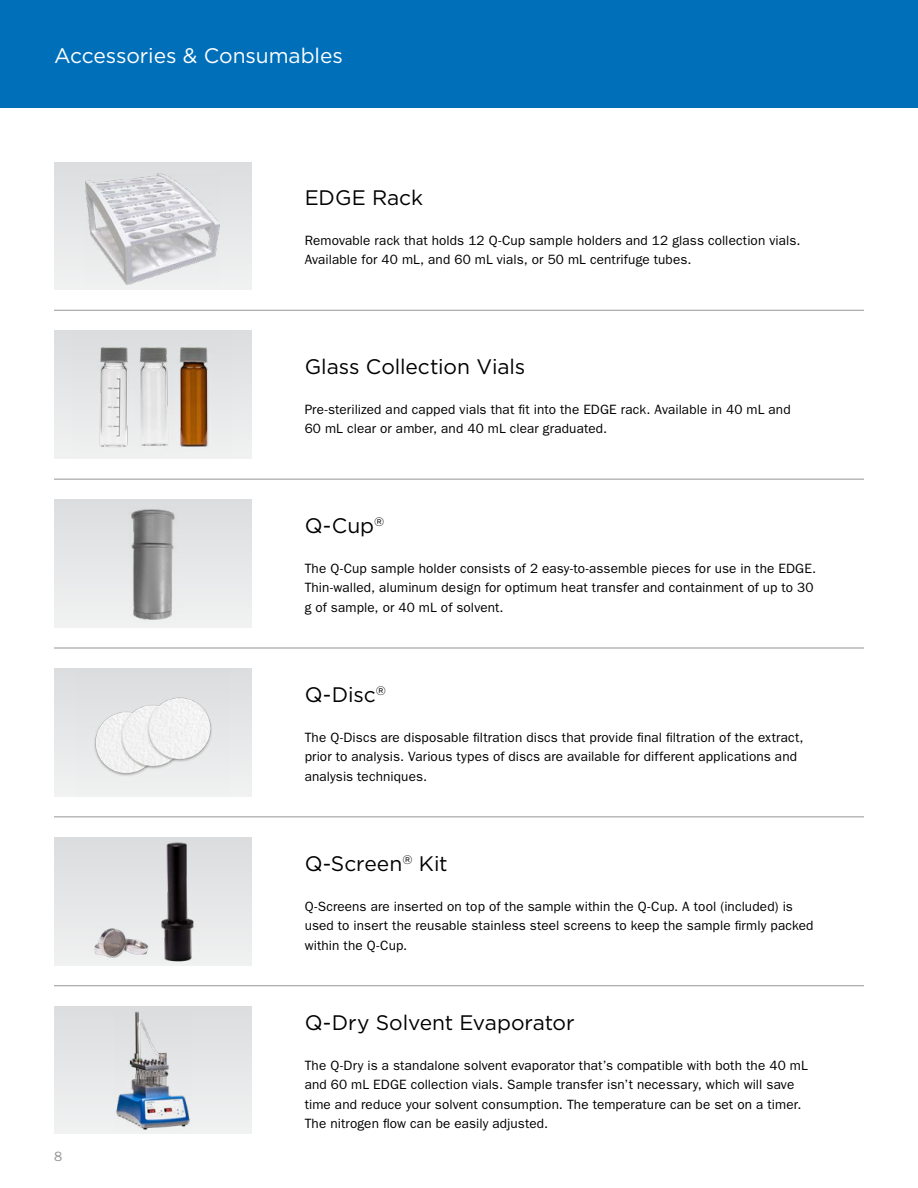
<style>
.page{position:relative;width:918px;height:1188px;background:#fff}
.page>*{position:absolute;margin:0;border:0;box-sizing:border-box;transform-origin:0 0}
.Subject_Subhead{font:21px "Gotham HTF";letter-spacing:-.005em;color:#000}
.Page_Header__blue_ba{font:21px "Gotham HTF";letter-spacing:-.005em;color:#fff}
.Paragraph_Copy{font:13.5px/19.5px "ITC Franklin Gothic Std";letter-spacing:.01em;color:#000}
.t1{font:13.5px "ITC Franklin Gothic Std";color:#939598}
</style>
<div class="page">
<div style="left:54px;top:331px;width:198px;height:128px;background:linear-gradient(to bottom,#dcddde,#f0f1f2)"></div>
<img style="left:74px;top:331px;width:158px;height:116px">
<div style="left:54px;top:500px;width:198px;height:127px;background:#e6e7e8"></div>
<img style="left:128px;top:506px;width:49px;height:114px">
<div style="left:0;top:0;width:918px;height:108px;background:#006fba"></div>
<div style="left:54px;top:669px;width:198px;height:127px;background:linear-gradient(to bottom,#dcddde,#f1f1f2)"></div>
<img style="left:76px;top:669px;width:153px;height:106px">
<img style="left:54px;top:837px;width:198px;height:128px">
<div style="left:54px;top:162px;width:198px;height:128px;background:#e5e6e7"></div>
<img style="left:85px;top:173px;width:135px;height:112px">
<hr style="left:54px;top:310px;width:810px;height:1px;background:#939598">
<hr style="left:54px;top:479px;width:810px;height:1px;background:#939598">
<hr style="left:54px;top:648px;width:810px;height:1px;background:#939598">
<hr style="left:54px;top:816px;width:810px;height:1px;background:#939598">
<div style="left:54px;top:1006px;width:198px;height:128px;background:#e6e7e8"></div>
<img style="left:115px;top:1010px;width:76px;height:120px">
<hr style="left:54px;top:985px;width:810px;height:1px;background:#939598">
<p class="Page_Header__blue_ba" style="left:54px;top:44px;width:290px">Accessories &amp; Consumables</p>
<p class="Subject_Subhead" style="left:305px;top:186px;width:120px">EDGE Rack</p>
<p class="Paragraph_Copy" style="left:305px;top:231px;width:497px">Removable rack that holds 12 Q-Cup sample holders and 12 glass collection vials.<br>Available for 40 mL, and 60 mL vials, or 50 mL centrifuge tubes.</p>
<p class="Subject_Subhead" style="left:305px;top:355px;width:222px">Glass Collection Vials</p>
<p class="Paragraph_Copy" style="left:305px;top:399px;width:488px">Pre-sterilized and capped vials that fit into the EDGE rack. Available in 40 mL and<br>60 mL clear or amber, and 40 mL clear graduated.</p>
<p class="Subject_Subhead" style="left:305px;top:514px;width:81px">Q-Cup<sup>®</sup></p>
<p class="Paragraph_Copy" style="left:305px;top:559px;width:513px">The Q-Cup sample holder consists of 2 easy-to-assemble pieces for use in the EDGE.<br>Thin-walled, aluminum design for optimum heat transfer and containment of up to 30 g of sample, or 40 mL of solvent.</p>
<p class="Subject_Subhead" style="left:305px;top:683px;width:83px">Q-Disc<sup>®</sup></p>
<p class="Paragraph_Copy" style="left:305px;top:727px;width:500px">The Q-Discs are disposable filtration discs that provide final filtration of the extract, prior to analysis. Various types of discs are available for different applications and analysis techniques.</p>
<p class="Subject_Subhead" style="left:305px;top:852px;width:145px">Q-Screen<sup>®</sup> Kit</p>
<p class="Paragraph_Copy" style="left:305px;top:896px;width:510px">Q-Screens are inserted on top of the sample within the Q-Cup. A tool (included) is used to insert the reusable stainless steel screens to keep the sample firmly packed within the Q-Cup.</p>
<p class="t1" style="left:54px;top:1149px;width:10px">8</p>
<p class="Subject_Subhead" style="left:305px;top:1011px;width:271px">Q-Dry Solvent Evaporator</p>
<p class="Paragraph_Copy" style="left:305px;top:1055px;width:505px">The Q-Dry is a standalone solvent evaporator that’s compatible with both the 40 mL and 60 mL EDGE collection vials. Sample transfer isn’t necessary, which will save time and reduce your solvent consumption. The temperature can be set on a timer.<br>The nitrogen flow can be easily adjusted.</p>
</div>
